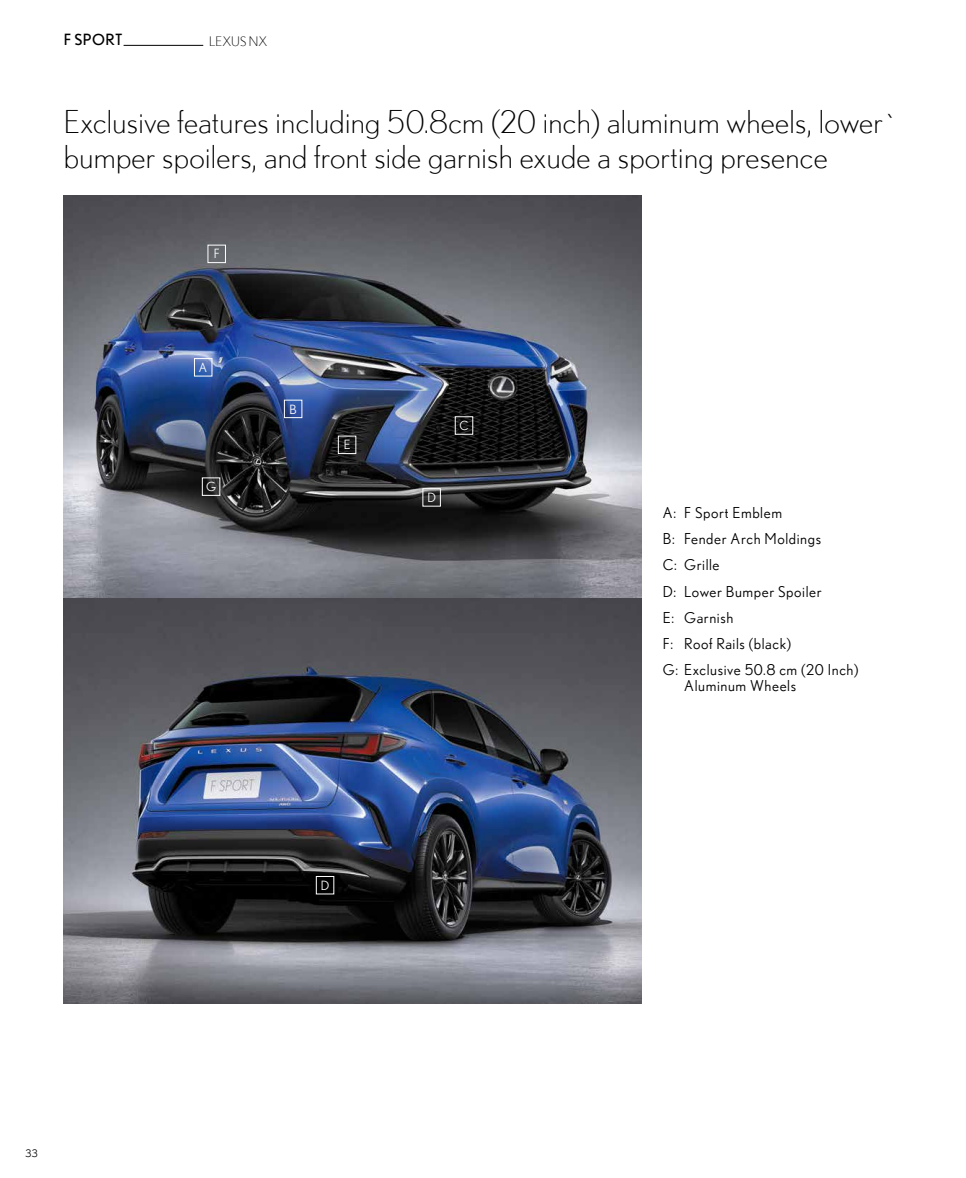
<style>
.page{position:relative;width:966px;height:1178px;background:#fff}
.page>*{position:absolute;margin:0;border:0;box-sizing:border-box;transform-origin:0 0}
.t1{font:300 31.35px/34.8px "Nobel";letter-spacing:.01em;color:#000}
.t2{font:15.45px "Nobel";letter-spacing:.035em;color:#000}
.t3{font:15px/26.2px "Nobel";letter-spacing:.04em;color:#000}
.t4{font:300 13.05px "Nobel";color:#000}
.t5{font:12.75px "Nobel";color:#fff}
.t6{font:10.5px "Nobel";color:#000}
</style>
<div class="page">
<img style="left:64px;top:195px;width:577px;height:808px">
<div style="left:194px;top:358px;width:18px;height:18px;border:1px solid #fff"></div>
<div style="left:284px;top:400px;width:18px;height:18px;border:1px solid #fff"></div>
<div style="left:455px;top:416px;width:18px;height:18px;border:1px solid #fff"></div>
<div style="left:422px;top:488px;width:18px;height:18px;border:1px solid #fff"></div>
<div style="left:202px;top:478px;width:18px;height:18px;border:1px solid #fff"></div>
<div style="left:208px;top:245px;width:18px;height:18px;border:1px solid #fff"></div>
<div style="left:338px;top:436px;width:18px;height:18px;border:1px solid #fff"></div>
<div style="left:316px;top:876px;width:18px;height:18px;border:1px solid #fff"></div>
<hr style="left:123px;top:45px;width:80px;height:1px;background:#000">
<p class="t2" style="left:64px;top:31px;width:60px">F SPORT</p>
<p class="t4" style="left:209px;top:33px;width:60px">LEXUS NX</p>
<h1 class="t1" style="left:64px;top:105px;width:834px">Exclusive features including 50.8cm (20 inch) aluminum wheels, lower` bumper spoilers, and front side garnish exude a sporting presence</h1>
<p class="t5" style="left:214px;top:247px;width:7px">F</p>
<p class="t5" style="left:199px;top:360px;width:10px">A</p>
<p class="t5" style="left:206px;top:479px;width:12px">G</p>
<p class="t5" style="left:289px;top:402px;width:9px">B</p>
<p class="t5" style="left:343px;top:438px;width:8px">E</p>
<p class="t5" style="left:459px;top:418px;width:11px">C</p>
<p class="t5" style="left:427px;top:490px;width:10px">D</p>
<p class="t5" style="left:321px;top:878px;width:10px">D</p>
<p class="t3" style="left:662px;top:499px;width:197px">A: F Sport Emblem<br>B: Fender Arch Moldings<br>C: Grille<br>D: Lower Bumper Spoiler<br>E: Garnish<br>F: Roof Rails (black)<br>G: Exclusive 50.8 cm (20 Inch)</p>
<p class="t3" style="left:684px;top:672px;width:113px">Aluminum Wheels</p>
<p class="t6" style="left:26px;top:1147px;width:14px">33</p>
</div>
